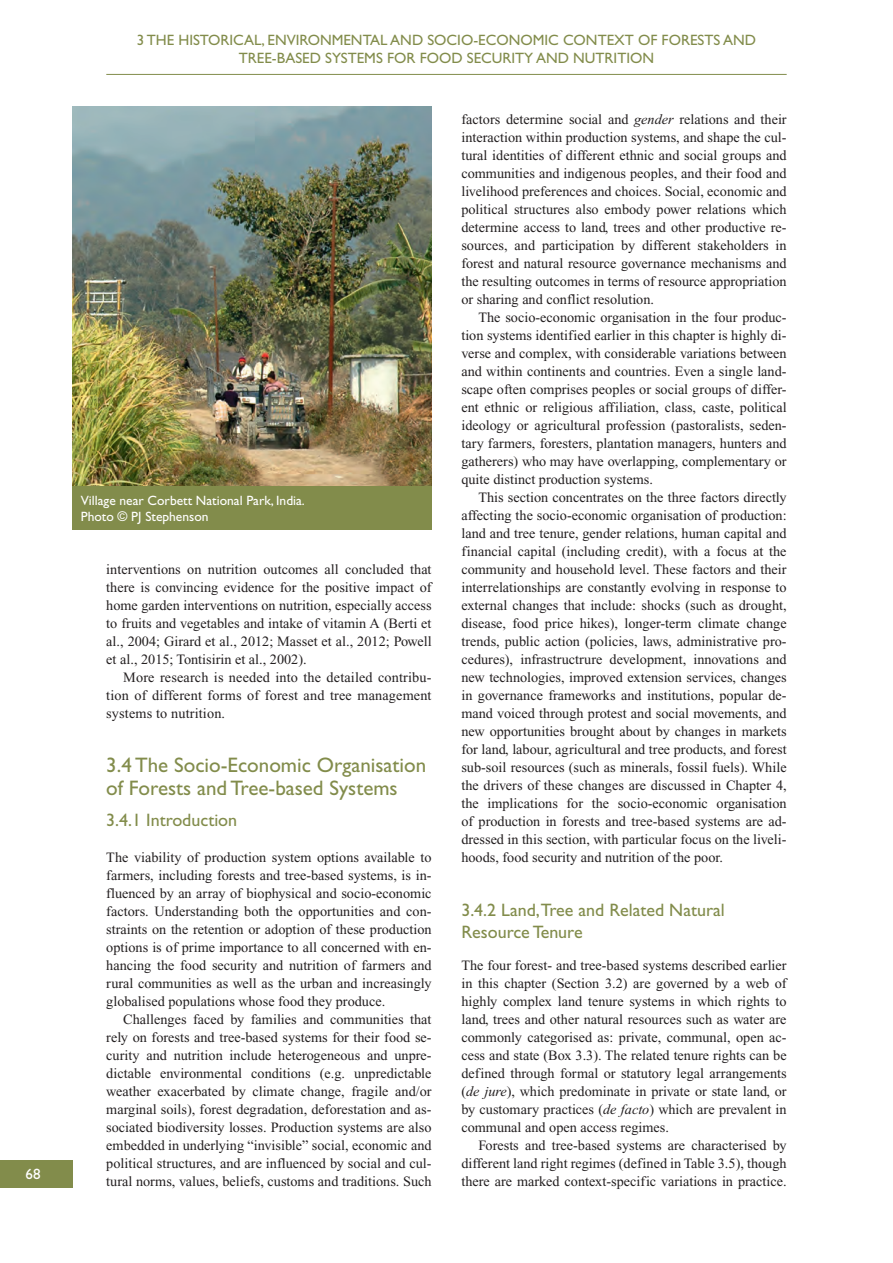
<style>
.page{position:relative;width:893px;height:1263px;background:#fff}
.page>*{position:absolute;margin:0;border:0;box-sizing:border-box;transform-origin:0 0}
.t1{font:21px/22.5px "Gill Sans";color:#828c4b}
.t2{font:18px/21.6px "Gill Sans";color:#828c4b}
.t3{font:15px/18px "Gill Sans";color:#828c4b;text-align:center}
.t4{font:15px "Gill Sans";color:#fff}
.t5{font:14.25px/18px "Times New Roman";color:#231f20;text-align:justify}
.t6{font:13.5px/16.2px "Gill Sans";color:#fff}
.s1{font-style:italic}
</style>
<div class="page">
<div style="left:0;top:1160px;width:72px;height:27px;background:#828c4b"></div>
<hr style="left:106px;top:74px;width:681px;height:1px;background:#828c4b">
<img style="left:72px;top:107px;width:360px;height:379px">
<div style="left:72px;top:486px;width:360px;height:44px;background:#828c4b"></div>
<p class="t4" style="left:26px;top:1166px;width:16px">68</p>
<p class="t3" style="left:137px;top:30px;width:621px">3 THE HISTORICAL, ENVIRONMENTAL AND SOCIO-ECONOMIC CONTEXT OF FORESTS AND<br>TREE-BASED SYSTEMS FOR FOOD SECURITY AND NUTRITION</p>
<p class="t6" style="left:81px;top:492px;width:226px">Village near Corbett National Park, India.<br>Photo © PJ Stephenson</p>
<p class="t5" style="left:106px;top:561px;width:327px">interventions on nutrition outcomes all concluded that there is convincing evidence for the positive impact of home garden interventions on nutrition, especially access to fruits and vegetables and intake of vitamin A (Berti et al., 2004; Girard et al., 2012; Masset et al., 2012; Powell et al., 2015; Tontisirin et al., 2002).</p>
<p class="t5" style="left:106px;top:669px;width:327px;text-indent:17px">More research is needed into the detailed contribu&shy;tion of different forms of forest and tree management systems to nutrition.</p>
<h1 class="t1" style="left:106px;top:754px;width:321px">3.4 The Socio-Economic Organisation of Forests and Tree-based Systems</h1>
<p class="t2" style="left:106px;top:809px;width:132px">3.4.1 Introduction</p>
<p class="t5" style="left:106px;top:849px;width:327px">The viability of production system options available to farmers, including forests and tree-based systems, is in&shy;fluenced by an array of biophysical and socio-economic factors. Understanding both the opportunities and con&shy;straints on the retention or adoption of these production options is of prime importance to all concerned with en&shy;hancing the food security and nutrition of farmers and rural communities as well as the urban and increasingly globalised populations whose food they produce.</p>
<p class="t5" style="left:106px;top:1011px;width:327px;text-indent:17px">Challenges faced by families and communities that rely on forests and tree-based systems for their food se&shy;curity and nutrition include heterogeneous and unpre&shy;dictable environmental conditions (e.g. unpredictable weather exacerbated by climate change, fragile and/or marginal soils), forest degradation, deforestation and as&shy;sociated biodiversity losses. Production systems are also embedded in underlying “invisible” social, economic and political structures, and are influenced by social and cul&shy;tural norms, values, beliefs, customs and traditions. Such</p>
<p class="t5" style="left:461px;top:111px;width:327px">factors determine social and <span class="s1">gender</span> relations and their interaction within production systems, and shape the cul&shy;tural identities of different ethnic and social groups and communities and indigenous peoples, and their food and livelihood preferences and choices. Social, economic and political structures also embody power relations which determine access to land, trees and other productive re&shy;sources, and participation by different stakeholders in forest and natural resource governance mechanisms and the resulting outcomes in terms of resource appropriation or sharing and conflict resolution.</p>
<p class="t5" style="left:461px;top:309px;width:327px;text-indent:17px">The socio-economic organisation in the four produc&shy;tion systems identified earlier in this chapter is highly di&shy;verse and complex, with considerable variations between and within continents and countries. Even a single land&shy;scape often comprises peoples or social groups of differ&shy;ent ethnic or religious affiliation, class, caste, political ideology or agricultural profession (pastoralists, seden&shy;tary farmers, foresters, plantation managers, hunters and gatherers) who may have overlapping, complementary or quite distinct production systems.</p>
<p class="t5" style="left:461px;top:488px;width:327px;text-indent:17px">This section concentrates on the three factors directly affecting the socio-economic organisation of production: land and tree tenure, gender relations, human capital and financial capital (including credit), with a focus at the community and household level. These factors and their interrelationships are constantly evolving in response to external changes that include: shocks (such as drought, disease, food price hikes), longer-term climate change trends, public action (policies, laws, administrative pro&shy;cedures), infrastructrure development, innovations and new technologies, improved extension services, changes in governance frameworks and institutions, popular de&shy;mand voiced through protest and social movements, and new opportunities brought about by changes in markets for land, labour, agricultural and tree products, and forest sub-soil resources (such as minerals, fossil fuels). While the drivers of these changes are discussed in Chapter 4, the implications for the socio-economic organisation of production in forests and tree-based systems are ad&shy;dressed in this section, with particular focus on the liveli&shy;hoods, food security and nutrition of the poor.</p>
<p class="t2" style="left:461px;top:899px;width:265px">3.4.2 Land,Tree and Related Natural<br>Resource Tenure</p>
<p class="t5" style="left:461px;top:957px;width:327px">The four forest- and tree-based systems described earlier in this chapter (Section 3.2) are governed by a web of highly complex land tenure systems in which rights to land, trees and other natural resources such as water are commonly categorised as: private, communal, open ac&shy;cess and state (Box 3.3). The related tenure rights can be defined through formal or statutory legal arrangements (<span class="s1">de jure</span>), which predominate in private or state land, or by customary practices (<span class="s1">de facto</span>) which are prevalent in communal and open access regimes.</p>
<p class="t5" style="left:461px;top:1137px;width:327px;text-indent:17px">Forests and tree-based systems are characterised by different land right regimes (defined in Table 3.5), though there are marked context-specific variations in practice.</p>
</div>
